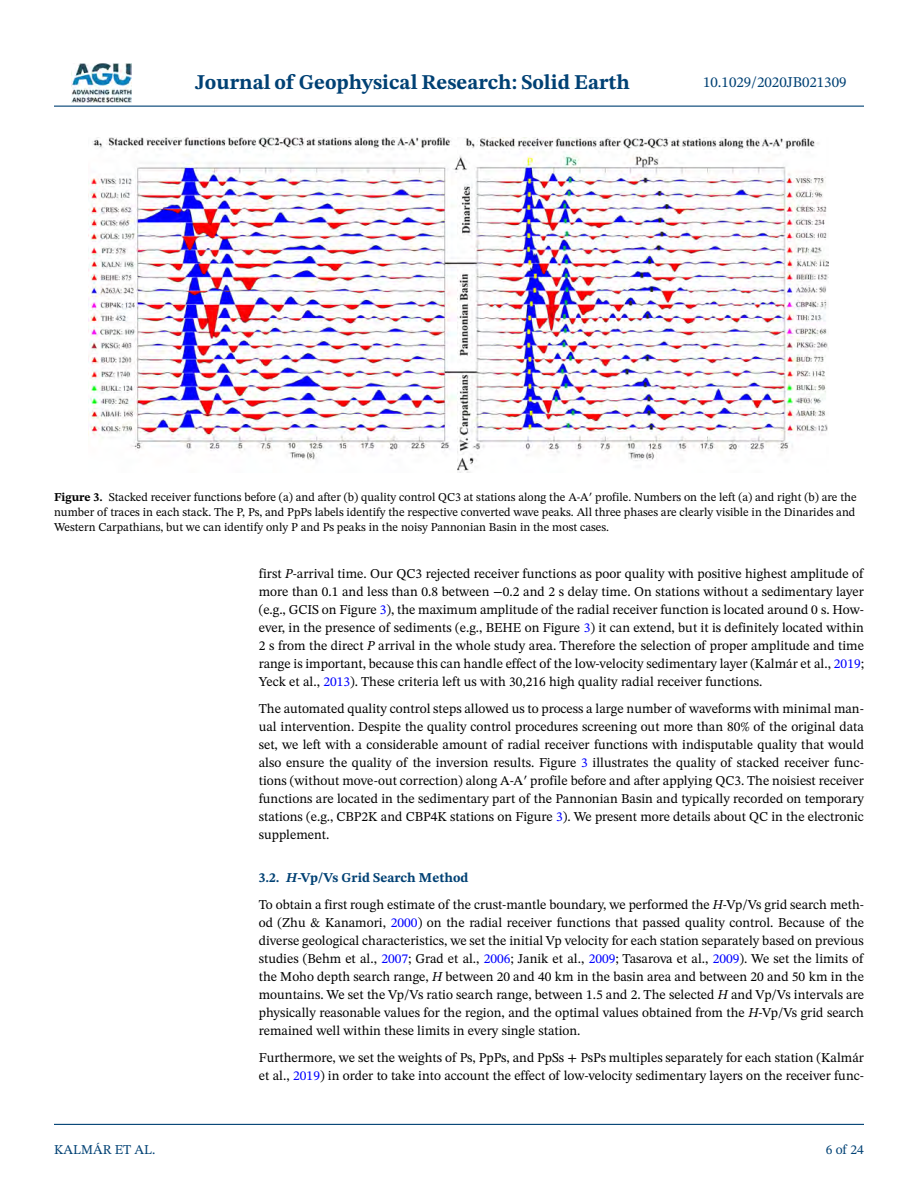
<style>
.page{position:relative;width:918px;height:1188px;background:#fff}
.page>*{position:absolute;margin:0;border:0;box-sizing:border-box;transform-origin:0 0}
.t1{font:700 21px "STIX Two Text";color:#004174}
.t2{font:15px "STIX Two Text";color:#004174}
.t3{font:13.5px/18px "STIX Two Text";color:#000;text-align:justify}
.t4{font:13.5px "STIX Two Text";color:#004174}
.t5{font:12px/15px "STIX Two Text";color:#000;text-align:justify}
.s1{font-weight:700}
.s2{font-style:italic}
.s3{color:#00f}
.s4{font-weight:700;color:#004174}
.s5{font-weight:700;font-style:italic;color:#004174}
</style>
<div class="page">
<hr style="left:54px;top:106px;width:810px;height:1px;background:#004174">
<hr style="left:54px;top:1124px;width:810px;height:1px;background:#004174">
<img style="left:71px;top:63px;width:60px;height:39px">
<img style="left:88px;top:137px;width:740px;height:336px">
<h1 class="t1" style="left:195px;top:67px;width:436px">Journal of Geophysical Research: Solid Earth</h1>
<p class="t2" style="left:703px;top:72px;width:145px">10.1029/2020JB021309</p>
<p class="t5" style="left:54px;top:490px;width:804px"><span class="s1">Figure 3.</span> Stacked receiver functions before (a) and after (b) quality control QC3 at stations along the A-A′ profile. Numbers on the left (a) and right (b) are the number of traces in each stack. The P, Ps, and PpPs labels identify the respective converted wave peaks. All three phases are clearly visible in the Dinarides and Western Carpathians, but we can identify only P and Ps peaks in the noisy Pannonian Basin in the most cases.</p>
<p class="t4" style="left:54px;top:1140px;width:103px">KALMÁR ET AL.</p>
<p class="t3" style="left:259px;top:564px;width:607px">first <span class="s2">P</span>-arrival time. Our QC3 rejected receiver functions as poor quality with positive highest amplitude of more than 0.1 and less than 0.8 between −0.2 and 2 s delay time. On stations without a sedimentary layer (e.g., GCIS on Figure <span class="s3">3</span>), the maximum amplitude of the radial receiver function is located around 0 s. How&shy;ever, in the presence of sediments (e.g., BEHE on Figure <span class="s3">3</span>) it can extend, but it is definitely located within 2 s from the direct <span class="s2">P</span> arrival in the whole study area. Therefore the selection of proper amplitude and time range is important, because this can handle effect of the low-velocity sedimentary layer (Kalmár et al., <span class="s3">2019</span>; Yeck et al., <span class="s3">2013</span>). These criteria left us with 30,216 high quality radial receiver functions.</p>
<p class="t3" style="left:259px;top:699px;width:607px">The automated quality control steps allowed us to process a large number of waveforms with minimal man&shy;ual intervention. Despite the quality control procedures screening out more than 80% of the original data set, we left with a considerable amount of radial receiver functions with indisputable quality that would also ensure the quality of the inversion results. Figure <span class="s3">3</span> illustrates the quality of stacked receiver func&shy;tions (without move-out correction) along A-A′ profile before and after applying QC3. The noisiest receiver functions are located in the sedimentary part of the Pannonian Basin and typically recorded on temporary stations (e.g., CBP2K and CBP4K stations on Figure <span class="s3">3</span>). We present more details about QC in the electronic supplement.</p>
<p class="t3" style="left:259px;top:864px;width:607px;line-height:27px"><span class="s4">3.2.</span> <span class="s5">H</span><span class="s4">-Vp/Vs Grid Search Method<br></span>To obtain a first rough estimate of the crust-mantle boundary, we performed the <span class="s2">H</span>-Vp/Vs grid search meth-</p>
<p class="t3" style="left:259px;top:914px;width:607px">od (Zhu &amp; Kanamori, <span class="s3">2000</span>) on the radial receiver functions that passed quality control. Because of the diverse geological characteristics, we set the initial Vp velocity for each station separately based on previous studies (Behm et al., <span class="s3">2007</span>; Grad et al., <span class="s3">2006</span>; Janik et al., <span class="s3">2009</span>; Tasarova et al., <span class="s3">2009</span>). We set the limits of the Moho depth search range, <span class="s2">H</span> between 20 and 40 km in the basin area and between 20 and 50 km in the mountains. We set the Vp/Vs ratio search range, between 1.5 and 2. The selected <span class="s2">H</span> and Vp/Vs intervals are physically reasonable values for the region, and the optimal values obtained from the <span class="s2">H</span>-Vp/Vs grid search remained well within these limits in every single station.</p>
<p class="t3" style="left:259px;top:1049px;width:607px">Furthermore, we set the weights of Ps, PpPs, and PpSs + PsPs multiples separately for each station (Kalmár et al., <span class="s3">2019</span>) in order to take into account the effect of low-velocity sedimentary layers on the receiver func-</p>
<p class="t4" style="left:826px;top:1140px;width:40px">6 of 24</p>
</div>
